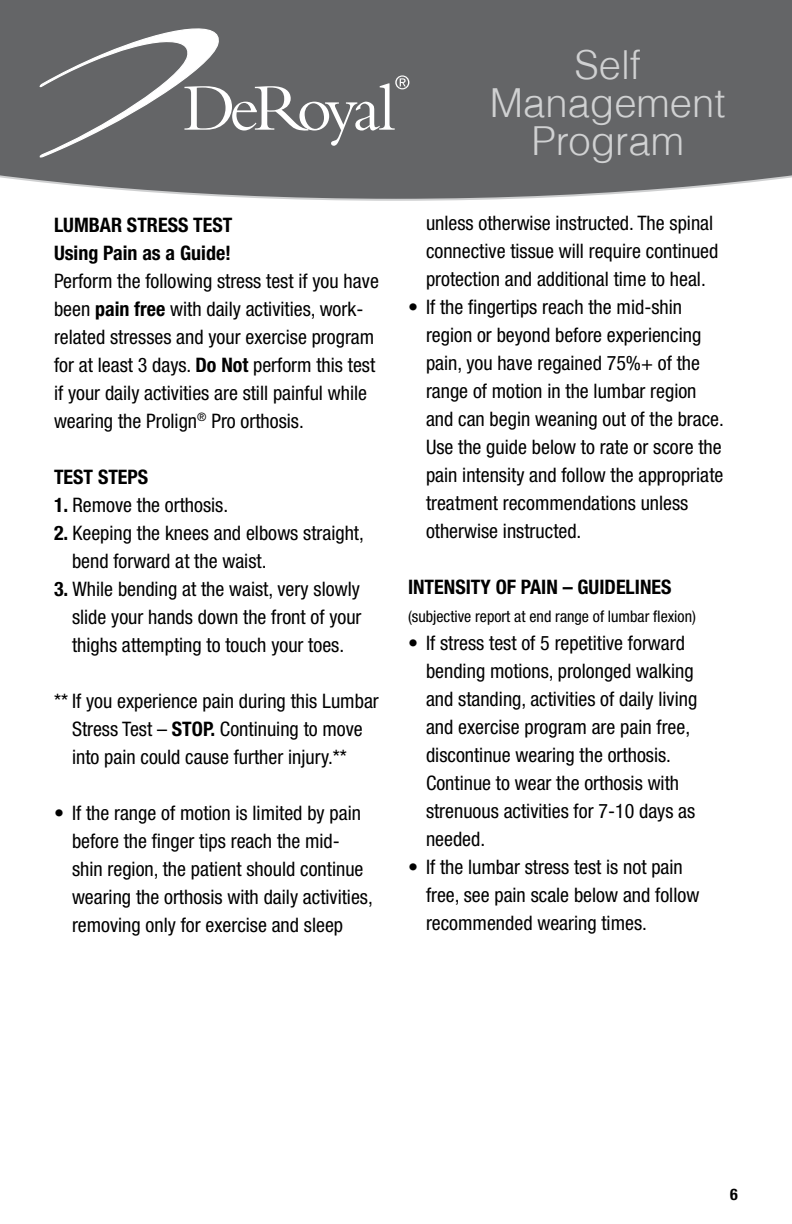
<style>
.page{position:relative;width:792px;height:1224px;background:#fff}
.page>*{position:absolute;margin:0;border:0;box-sizing:border-box;transform-origin:0 0}
.t1{font:300 40px/38px "Helv";color:#d0d1d2;text-align:center}
.t2{font:condensed 20px/28px "Helvetica Neue LT Std";color:#000}
.t3{font:700 condensed 20px/28px "Helvetica Neue LTCE";color:#000}
.t4{font:condensed 16px "Helvetica Neue LT Std";color:#000}
.t5{font:700 condensed 16px "Helvetica Neue LTCE";color:#000}
.s1{font-family:"Helvetica Neue LTCE";font-weight:700}
</style>
<div class="page">
<svg style="left:0;top:0;width:792px;height:201px;background:#6e6f70"></svg>
<svg style="left:40px;top:28px;width:369px;height:130px;background:#767678"></svg>
<p class="t3" style="left:54px;top:210px;width:179px;text-indent:139px">Test<br>Using Pain as a Guide!</p>
<p class="t2" style="left:54px;top:266px;width:326px">Perform the following stress test if you have been <span class="s1">pain free</span> with daily activities, work&shy;related stresses and your exercise program for at least 3 days. <span class="s1">Do Not</span> perform this test if your daily activities are still painful while wearing the Prolign<sup>®</sup> Pro orthosis.</p>
<p class="t3" style="left:54px;top:462px;width:96px">TEST STEPS</p>
<p class="t2" style="left:54px;top:490px;width:176px"><span class="s1">1.</span> Remove the orthosis.</p>
<p class="t2" style="left:72px;top:518px;width:293px;text-indent:-18px"><span class="s1">2.</span> Keeping the knees and elbows straight, bend forward at the waist.</p>
<p class="t2" style="left:72px;top:574px;width:291px;text-align:justify;text-indent:-18px"><span class="s1">3.</span> While bending at the waist, very slowly slide your hands down the front of your thighs attempting to touch your toes.</p>
<p class="t2" style="left:72px;top:686px;width:308px;text-indent:-18px">** If you experience pain during this Lumbar<br>Stress Test – <span class="s1">STOP.</span> Continuing to move into pain could cause further injury.**</p>
<p class="t2" style="left:72px;top:798px;width:302px;text-indent:-18px">• If the range of motion is limited by pain before the finger tips reach the mid&shy;shin region, the patient should continue wearing the orthosis with daily activities, removing only for exercise and sleep</p>
<p class="t3" style="left:54px;top:210px;width:33px">Lumbar</p>
<p class="t3" style="left:127px;top:210px;width:22px">Stress</p>
<h1 class="t1" style="left:490px;top:45px;width:237px">Self<br>Management<br>Program</h1>
<p class="t2" style="left:426px;top:209px;width:294px">unless otherwise instructed. The spinal connective tissue will require continued protection and additional time to heal.</p>
<p class="t2" style="left:426px;top:293px;width:299px;text-indent:-18px">• If the fingertips reach the mid-shin region or beyond before experiencing pain, you have regained 75%+ of the range of motion in the lumbar region and can begin weaning out of the brace.<br>Use the guide below to rate or score the pain intensity and follow the appropriate treatment recommendations unless otherwise instructed.</p>
<p class="t3" style="left:408px;top:573px;width:265px">INTENSITY OF PAIN – GUIDELINES</p>
<p class="t4" style="left:408px;top:607px;width:289px">(subjective report at end range of lumbar flexion)</p>
<p class="t2" style="left:426px;top:629px;width:273px;text-indent:-18px">• If stress test of 5 repetitive forward bending motions, prolonged walking and standing, activities of daily living and exercise program are pain free, discontinue wearing the orthosis.<br>Continue to wear the orthosis with strenuous activities for 7-10 days as needed.</p>
<p class="t2" style="left:426px;top:853px;width:275px;text-indent:-18px">• If the lumbar stress test is not pain free, see pain scale below and follow recommended wearing times.</p>
<p class="t5" style="left:730px;top:1185px;width:9px">6</p>
</div>
